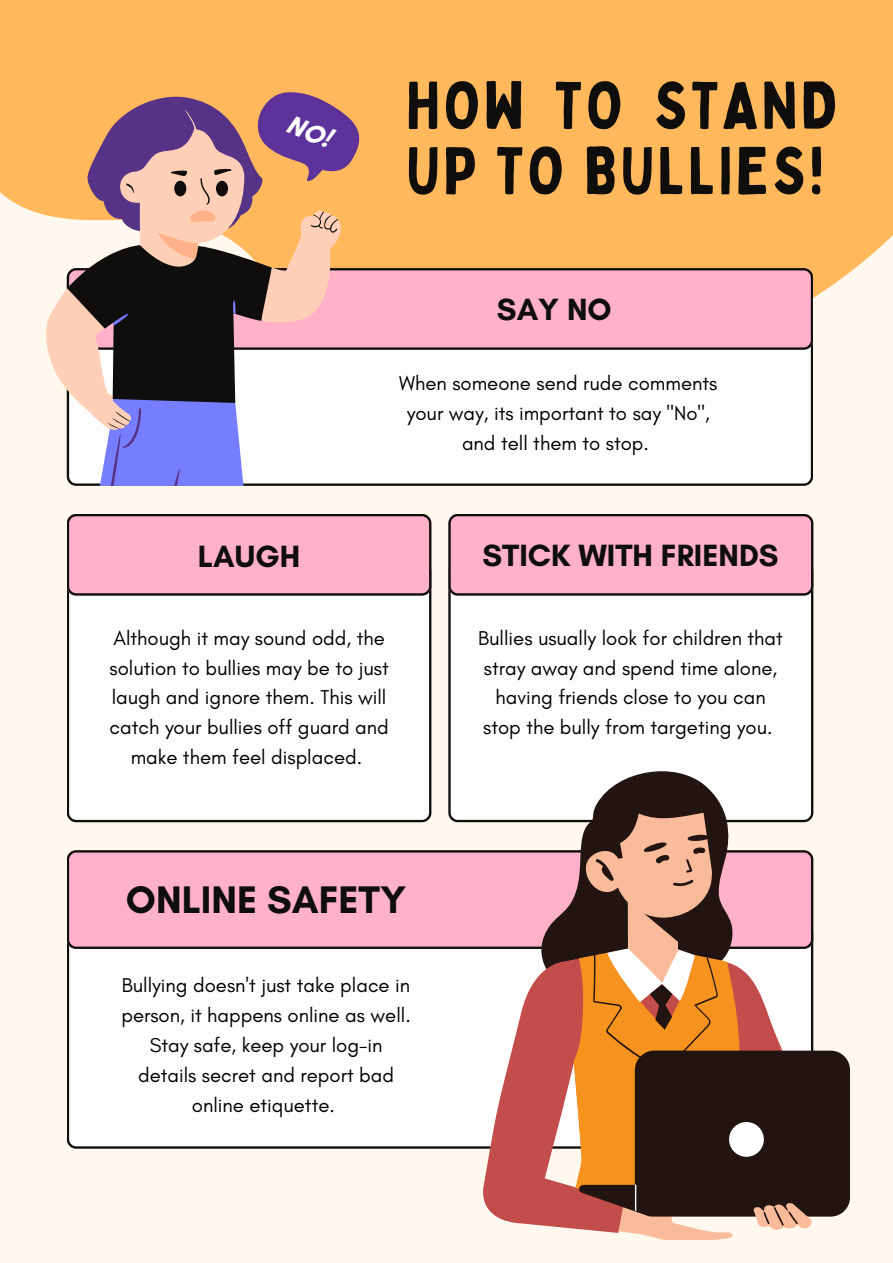
<style>
.page{position:relative;width:893px;height:1263px;background:#fff8ee}
.page>*{position:absolute;margin:0;border:0;box-sizing:border-box;transform-origin:0 0}
.t1{font:65.78px/65.2px "Bobby Jones";letter-spacing:.05em;color:#0f0e0c}
.t2{font:700 39.15px "Glacial Indifference";color:#0f0e0c}
.t3{font:700 31.35px "Glacial Indifference";color:#0f0e0c}
.t4{font:20.33px/29.9px "Glacial Indifference";color:#000;text-align:center}
</style>
<div class="page">
<div style="left:67px;top:562px;width:364px;height:260px;background:#fdfdfd;border-radius:9px"></div>
<div style="left:64px;top:559px;width:370px;height:265px;border:5px solid #0f0e0c;border-radius:9px"></div>
<div style="left:67px;top:514px;width:364px;height:82px;background:#ffb1c9;border-radius:9px"></div>
<div style="left:64px;top:511px;width:370px;height:87px;border:5px solid #0f0e0c;border-radius:9px"></div>
<div style="left:0;top:0;width:893px;height:297px;background:#ffb95c"></div>
<div style="left:67px;top:316px;width:746px;height:170px;background:#fdfdfd;border-radius:9px"></div>
<div style="left:64px;top:314px;width:751px;height:174px;border:5px solid #0f0e0c;border-radius:9px"></div>
<div style="left:67px;top:268px;width:746px;height:82px;background:#ffb1c9;border-radius:9px"></div>
<div style="left:64px;top:266px;width:751px;height:86px;border:5px solid #0f0e0c;border-radius:9px"></div>
<svg style="left:87px;top:92px;width:161px;height:15px;background:#da9b65"></svg>
<svg style="left:43px;top:107px;width:303px;height:381px"></svg>
<svg style="left:67px;top:209px;width:39px;height:279px"></svg>
<svg style="left:106px;top:169px;width:232px;height:319px"></svg>
<div style="left:67px;top:923px;width:746px;height:226px;background:#fdfdfd;border-radius:9px"></div>
<div style="left:64px;top:921px;width:751px;height:230px;border:5px solid #0f0e0c;border-radius:9px"></div>
<div style="left:67px;top:850px;width:746px;height:99px;background:#ffb1c9;border-radius:9px"></div>
<div style="left:64px;top:848px;width:751px;height:103px;border:5px solid #0f0e0c;border-radius:9px"></div>
<div style="left:448px;top:562px;width:365px;height:260px;background:#fdfdfd;border-radius:9px"></div>
<div style="left:446px;top:559px;width:369px;height:265px;border:5px solid #0f0e0c;border-radius:9px"></div>
<div style="left:448px;top:514px;width:365px;height:82px;background:#ffb1c9;border-radius:9px"></div>
<div style="left:446px;top:511px;width:369px;height:87px;border:5px solid #0f0e0c;border-radius:9px"></div>
<svg style="left:593px;top:771px;width:132px;height:42px;fill:#221410"></svg>
<svg style="left:812px;top:953px;width:38px;height:263px;fill:#221410"></svg>
<svg style="left:484px;top:813px;width:328px;height:427px"></svg>
<svg style="left:248px;top:91px;width:114px;height:91px;background:#9f6880"></svg>
<h1 class="t1" style="left:406px;top:71px;width:431px">HOW TO STAND<br>UP TO BULLIES!</h1>
<h3 class="t3" style="left:497px;top:290px;width:116px">SAY NO</h3>
<p class="t4" style="left:399px;top:368px;width:320px">When someone send rude comments your way, its important to say "No", and tell them to stop.</p>
<h3 class="t3" style="left:198px;top:537px;width:104px">LAUGH</h3>
<p class="t4" style="left:109px;top:622px;width:281px">Although it may sound odd, the solution to bullies may be to just laugh and ignore them. This will catch your bullies off guard and make them feel displaced.</p>
<h3 class="t3" style="left:482px;top:536px;width:298px">STICK WITH FRIENDS</h3>
<p class="t4" style="left:478px;top:622px;width:306px">Bullies usually look for children that stray away and spend time alone, having friends close to you can stop the bully from targeting you.</p>
<h2 class="t2" style="left:126px;top:876px;width:282px">ONLINE SAFETY</h2>
<p class="t4" style="left:121px;top:970px;width:291px">Bullying doesn't just take place in person, it happens online as well.<br>Stay safe, keep your log-in details secret and report bad online etiquette.</p>
</div>
